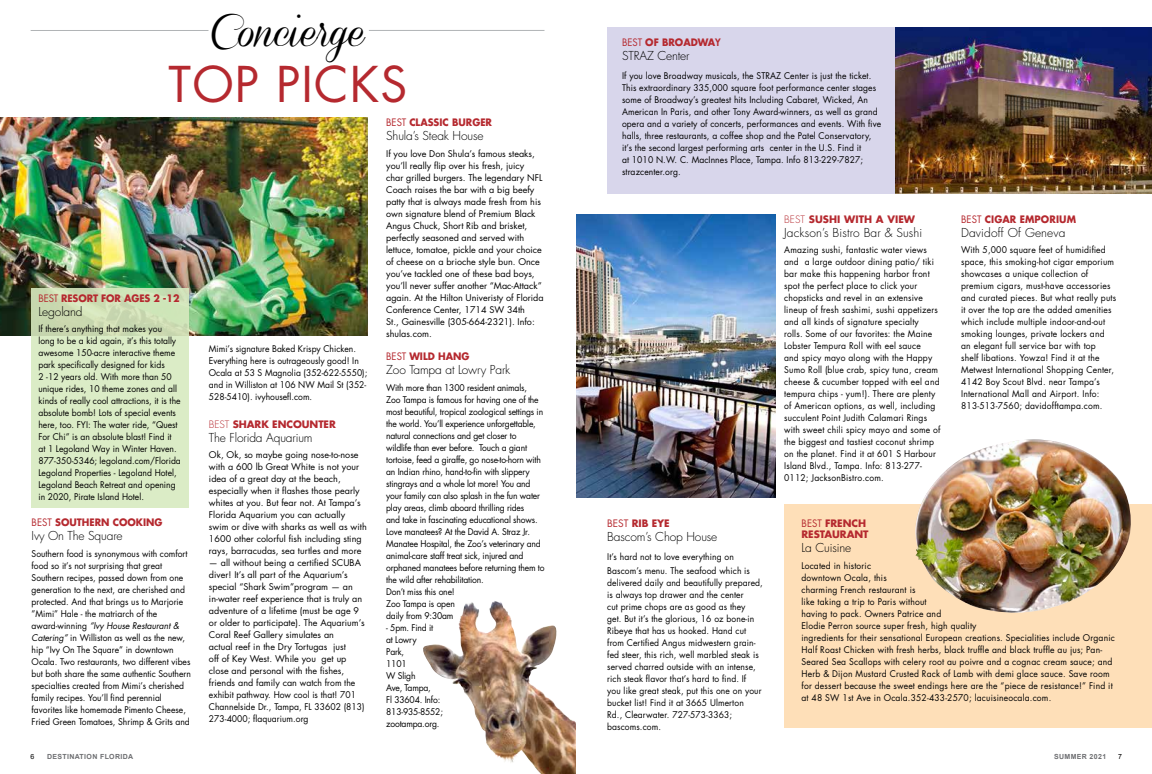
<style>
.page{position:relative;width:1152px;height:774px;background:#fff}
.page>*{position:absolute;margin:0;border:0;box-sizing:border-box;transform-origin:0 0}
.t1{font:48px "Futura Std";letter-spacing:.025em;color:#b5292f}
.t2{font:36px "Coneria Script Demo";color:#000;scale:1.1 1}
.t3{font:300 12px "Futura Std";letter-spacing:-.01em;color:#000}
.t4{font:300 12px "Futura Std";letter-spacing:.01em;color:#000}
.t5{font:700 10px "Futura Std";color:#b5292f;scale:.95 1}
.t6{font:700 10px/11.5px "Futura Std";color:#b5292f}
.t7{font:9px/12px "Futura Std";letter-spacing:.005em;color:#000;scale:.95 1}
.t8{font:9px/12px "Futura Std";letter-spacing:.005em;color:#000}
.t9{font:9px/12px "Futura Std";letter-spacing:-.02em;color:#000;scale:.95 1}
.t10{font:700 7px "Arial";letter-spacing:.05em;color:#6d6e71}
.t11{font:7px "Arial";color:#000}
.s1{font-weight:400}
.s2{font-style:italic}
.s3{font-weight:300}
.s4{font-weight:800}
</style>
<div class="page">
<img style="left:0;top:117px;width:367px;height:218px">
<div style="left:784px;top:504px;width:368px;height:224px;background:#fedfb8"></div>
<div style="left:608px;top:27px;width:419px;height:166px;background:#d8d6eb"></div>
<hr style="left:31px;top:30px;width:177px;height:1px;background:#b1b4b6">
<hr style="left:369px;top:30px;width:176px;height:1px;background:#b1b4b6">
<img style="left:896px;top:27px;width:256px;height:166px">
<svg style="left:32px;top:288px;width:157px;height:220px;background:#d7e8c2"></svg>
<img style="left:576px;top:215px;width:199px;height:283px">
<img style="left:915px;top:439px;width:216px;height:174px">
<img style="left:423px;top:601px;width:76px;height:156px">
<h2 class="t2" style="left:211px;top:12px;width:141px">Concierge</h2>
<h1 class="t1" style="left:169px;top:53px;width:240px">TOP PICKS</h1>
<p class="t5" style="left:38px;top:291px;width:150px"><span class="s1">BEST</span> RESORT FOR AGES 2 -12</p>
<h3 class="t3" style="left:38px;top:304px;width:46px">Legoland</h3>
<p class="t7" style="left:38px;top:323px;width:151px">If there’s anything that makes you<br>long to be a kid again, it’s this totally awesome 150-acre interactive theme park specifically designed for kids<br>2 -12 years old. With more than 50 unique rides, 10 theme zones and all kinds of really cool attractions, it is the absolute bomb! Lots of special events here, too. FYI: The water ride, “Quest For Chi” is an absolute blast! Find it<br>at 1 Legoland Way in Winter Haven.<br>877-350-5346; legoland.com/Florida Legoland Properties - Legoland Hotel, Legoland Beach Retreat and opening in 2020, Pirate Island Hotel.</p>
<p class="t5" style="left:32px;top:516px;width:139px"><span class="s1">BEST</span> SOUTHERN COOKING</p>
<h3 class="t3" style="left:32px;top:529px;width:93px">Ivy On The Square</h3>
<p class="t7" style="left:32px;top:548px;width:169px">Southern food is synonymous with comfort food so it’s not surprising that great Southern recipes, passed down from one generation to the next, are cherished and protected. And that brings us to Marjorie ”Mimi” Hale - the matriarch of the award-winning <span class="s2">“Ivy House Restaurant &amp; Catering”</span> in Williston as well as the new, hip “Ivy On The Square” in downtown Ocala. Two restaurants, two different vibes but both share the same authentic Southern specialties created from Mimi’s cherished family recipes. You’ll find perennial favorites like homemade Pimento Cheese, Fried Green Tomatoes, Shrimp &amp; Grits and</p>
<p class="t7" style="left:209px;top:342px;width:168px">Mimi’s signature Baked Krispy Chicken.<br>Everything here is outrageously good! In Ocala at 53 S Magnolia (352-622-5550); and in Williston at 106 NW Mail St (352- 528-5410). ivyhousefl.com.</p>
<p class="t6" style="left:209px;top:418px;width:128px"><span class="s3">BEST</span> SHARK ENCOUNTER</p>
<h3 class="t3" style="left:209px;top:430px;width:105px">The Florida Aquarium</h3>
<p class="t8" style="left:209px;top:449px;width:159px">Ok, Ok, so maybe going nose-to-nose with a 600 lb Great White is not your idea of a great day at the beach, especially when it flashes those pearly whites at you. But fear not. At Tampa’s Florida Aquarium you can actually swim or dive with sharks as well as with 1600 other colorful fish including sting rays, barracudas, sea turtles and more</p>
<p class="t8" style="left:209px;top:557px;width:157px">— all without being a certified SCUBA diver! It’s all part of the Aquarium’s special “Shark Swim”program — an in-water reef experience that is truly an adventure of a lifetime (must be age 9 or older to participate). The Aquarium’s Coral Reef Gallery simulates an<br>actual reef in the Dry Tortugas just<br>off of Key West. While you get up close and personal with the fishes, friends and family can watch from the exhibit pathway. How cool is that! 701<br>Channelside Dr., Tampa, FL 33602 (813)<br>273-4000; flaquarium.org</p>
<p class="t5" style="left:386px;top:116px;width:113px"><span class="s1">BEST</span> CLASSIC BURGER</p>
<h3 class="t3" style="left:386px;top:129px;width:99px">Shula’s Steak House</h3>
<p class="t8" style="left:386px;top:148px;width:159px">If you love Don Shula’s famous steaks, you’ll really flip over his fresh, juicy char grilled burgers. The legendary NFL Coach raises the bar with a big beefy patty that is always made fresh from his own signature blend of Premium Black Angus Chuck, Short Rib and brisket, perfectly seasoned and served with lettuce, tomatoe, pickle and your choice of cheese on a brioche style bun. Once you’ve tackled one of these bad boys, you’ll never suffer another “Mac-Attack” again. At the Hilton Univeristy of Florida Conference Center, 1714 SW 34th<br>St., Gainesville (305-664-2321). Info: shulas.com.</p>
<p class="t5" style="left:386px;top:350px;width:89px"><span class="s1">BEST</span> WILD HANG</p>
<h3 class="t3" style="left:386px;top:363px;width:126px">Zoo Tampa at Lowry Park</h3>
<p class="t9" style="left:386px;top:382px;width:168px">With more than 1300 resident animals,<br>Zoo Tampa is famous for having one of the most beautiful, tropical zoological settings in the world. You’ll experience unforgettable, natural connections and get closer to<br>wildlife than ever before. Touch a giant tortoise, feed a giraffe, go nose-to-horn with an Indian rhino, hand-to-fin with slippery stingrays and a whole lot more! You and your family can also splash in the fun water play areas, climb aboard thrilling rides<br>and take in fascinating educational shows.<br>Love manatees? At the David A. Straz Jr.<br>Manatee Hospital, the Zoo’s veterinary and animal-care staff treat sick, injured and orphaned manatees before returning them to the wild after rehabilitation.<br>Don’t miss this one!<br>Zoo Tampa is open<br>daily from 9:30am</p>
<p class="t9" style="left:386px;top:622px;width:61px">- 5pm. Find it<br>at Lowry<br>Park,<br>1101<br>W Sligh<br>Ave, Tampa,<br>Fl 33604. Info:<br>813-935-8552; zootampa.org.</p>
<p class="t5" style="left:622px;top:36px;width:105px"><span class="s1">BEST</span> OF BROADWA<span class="s4">Y</span></p>
<h3 class="t3" style="left:622px;top:49px;width:69px">STRAZ Center</h3>
<p class="t7" style="left:622px;top:70px;width:274px">If you love Broadway musicals, the STRAZ Center is just the ticket.<br>This extraordinary 335,000 square foot performance center stages some of Broadway’s greatest hits Including Cabaret, Wicked, An American In Paris, and other Tony Award-winners, as well as grand opera and a variety of concerts, performances and events. With five halls, three restaurants, a coffee shop and the Patel Conservatory, it’s the second largest performing arts center in the U.S. Find it<br>at 1010 N.W. C. MacInnes Place, Tampa. Info 813-229-7827; strazcenter.org.</p>
<p class="t6" style="left:784px;top:213px;width:132px"><span class="s3">BEST</span> SUSHI WITH A VIEW</p>
<h3 class="t4" style="left:784px;top:225px;width:140px">Jackson’s Bistro Bar &amp; Sushi</h3>
<p class="t7" style="left:784px;top:244px;width:166px">Amazing sushi, fantastic water views and a large outdoor dining patio/ tiki bar make this happening harbor front spot the perfect place to click your chopsticks and revel in an extensive lineup of fresh sashimi, sushi appetizers and all kinds of signature specialty<br>rolls. Some of our favorites: the Maine Lobster Tempura Roll with eel sauce<br>and spicy mayo along with the Happy Sumo Roll (blue crab, spicy tuna, cream cheese &amp; cucumber topped with eel and tempura chips - yum!). There are plenty of American options, as well, including succulent Point Judith Calamari Rings with sweet chili spicy mayo and some of the biggest and tastiest coconut shrimp on the planet. Find it at 601 S Harbour Island Blvd., Tampa. Info: 813-277- 0112; JacksonBistro.com.</p>
<p class="t5" style="left:961px;top:212px;width:122px"><span class="s1">BEST</span> CIGAR EMPORIUM</p>
<h3 class="t4" style="left:961px;top:225px;width:106px">Davidoff Of Geneva</h3>
<p class="t7" style="left:961px;top:244px;width:165px">With 5,000 square feet of humidified space, this smoking-hot cigar emporium showcases a unique collection of premium cigars, must-have accessories and curated pieces. But what really puts it over the top are the added amenities which include multiple indoor-and-out smoking lounges, private lockers and an elegant full service bar with top<br>shelf libations. Yowza! Find it at the Metwest International Shopping Center, 4142 Boy Scout Blvd. near Tampa’s International Mall and Airport. Info:<br>813-513-7560; davidofftampa.com.</p>
<p class="t6" style="left:607px;top:517px;width:64px"><span class="s1">BEST</span> RIB EYE</p>
<h3 class="t3" style="left:607px;top:529px;width:112px">Bascom’s Chop House</h3>
<p class="t7" style="left:607px;top:549px;width:152px;line-height:14px">It’s hard not to love everything on<br>Bascom’s menu. The seafood which is</p>
<p class="t7" style="left:607px;top:576px;width:165px">delivered daily and beautifully prepared, is always top drawer and the center<br>cut prime chops are as good as they<br>get. But it’s the glorious, 16 oz bone-in Ribeye that has us hooked. Hand cut from Certified Angus midwestern grain&shy;fed steer, this rich, well marbled steak is served charred outside with an intense, rich steak flavor that’s hard to find. If<br>you like great steak, put this one on your bucket list! Find it at 3665 Ulmerton<br>Rd., Clearwater. 727-573-3363; bascoms.com.</p>
<p class="t6" style="left:802px;top:517px;width:69px"><span class="s1">BEST</span> FRENCH<br>RESTAURANT</p>
<h3 class="t3" style="left:802px;top:541px;width:51px">La Cuisine</h3>
<p class="t7" style="left:802px;top:560px;width:331px">Located in historic<br>downtown Ocala, this<br>charming French restaurant is<br>like taking a trip to Paris without<br>having to pack. Owners Patrice and<br>Elodie Perron source super fresh, high quality<br>ingredients for their sensational European creations. Specialities include Organic Half Roast Chicken with fresh herbs, black truffle and black truffle au jus; Pan-Seared Sea Scallops with celery root au poivre and a cognac cream sauce; and Herb &amp; Dijon Mustard Crusted Rack of Lamb with demi glace sauce. Save room for dessert because the sweet endings here are the “piece de resistance!” Find it at 48 SW 1st Ave in Ocala.352-433-2570; lacuisineocala.com.</p>
<p class="t11" style="left:30px;top:752px;width:5px">6</p>
<p class="t10" style="left:47px;top:752px;width:88px">DESTINATION FLORIDA</p>
<p class="t10" style="left:1054px;top:752px;width:54px">SUMMER 2021</p>
<p class="t11" style="left:1118px;top:752px;width:5px">7</p>
</div>
